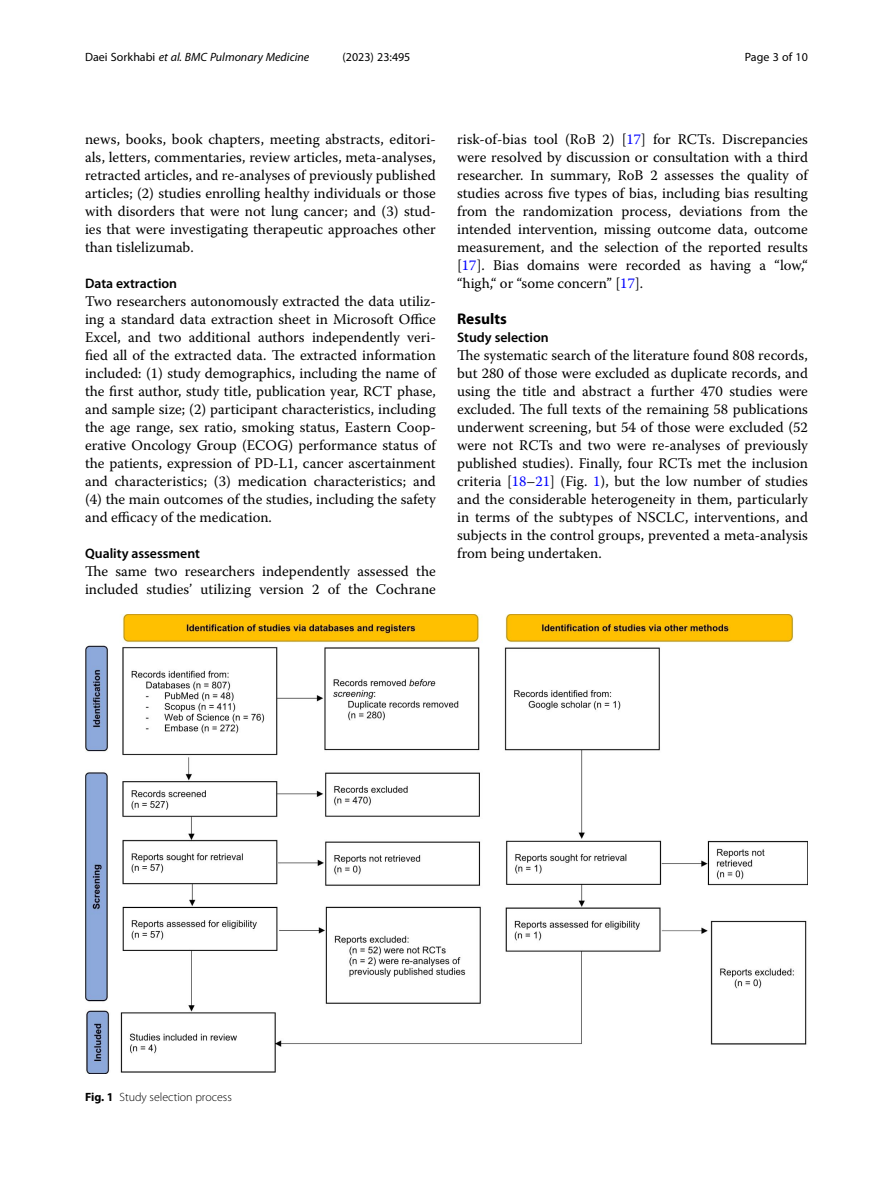
<style>
.page{position:relative;width:893px;height:1191px;background:#fff}
.page>*{position:absolute;margin:0;border:0;box-sizing:border-box;transform-origin:0 0}
.Head_1{font:700 15.45px "Myriad Pro";color:#000}
.Body_Text{font:14.7px/18px "Warnock Pro";color:#000;text-align:justify}
.Head_2{font:600 13.8px "Myriad Pro";color:#000}
.Head_2_After_1{font:600 13.8px "Myriad Pro";color:#000}
.t1{font:italic 12px "Myriad Pro";color:#000}
.Figure_Caption{font:300 12px "Myriad Pro";color:#000}
.t2{font:12px "Myriad Pro";color:#000}
.s1{font-style:normal}
.s2{color:#00f}
.s3{font-weight:700}
</style>
<div class="page">
<img style="left:85px;top:615px;width:723px;height:459px">
<p class="t1" style="left:85px;top:50px;width:226px"><span class="s1">Daei Sorkhabi</span> et al. BMC Pulmonary Medicine</p>
<p class="t2" style="left:342px;top:50px;width:70px">(2023) 23:495</p>
<p class="t2" style="left:745px;top:50px;width:65px">Page 3 of 10</p>
<p class="Body_Text" style="left:85px;top:130px;width:352px">news, books, book chapters, meeting abstracts, editori&shy;als, letters, commentaries, review articles, meta-analyses, retracted articles, and re-analyses of previously published articles; (2) studies enrolling healthy individuals or those with disorders that were not lung cancer; and (3) stud&shy;ies that were investigating therapeutic approaches other than tislelizumab.</p>
<p class="Head_2" style="left:85px;top:275px;width:94px">Data extraction</p>
<p class="Body_Text" style="left:85px;top:292px;width:352px">Two researchers autonomously extracted the data utiliz&shy;ing a standard data extraction sheet in Microsoft Office Excel, and two additional authors independently veri&shy;fied all of the extracted data. The extracted information included: (1) study demographics, including the name of the first author, study title, publication year, RCT phase, and sample size; (2) participant characteristics, including the age range, sex ratio, smoking status, Eastern Coop&shy;erative Oncology Group (ECOG) performance status of the patients, expression of PD-L1, cancer ascertainment and characteristics; (3) medication characteristics; and (4) the main outcomes of the studies, including the safety and efficacy of the medication.</p>
<p class="Head_2" style="left:85px;top:545px;width:117px">Quality assessment</p>
<p class="Body_Text" style="left:85px;top:562px;width:352px">The same two researchers independently assessed the included studies’ utilizing version 2 of the Cochrane</p>
<p class="Body_Text" style="left:457px;top:130px;width:352px">risk-of-bias tool (RoB 2) [<span class="s2">17</span>] for RCTs. Discrepancies were resolved by discussion or consultation with a third researcher. In summary, RoB 2 assesses the quality of studies across five types of bias, including bias resulting from the randomization process, deviations from the intended intervention, missing outcome data, outcome measurement, and the selection of the reported results [<span class="s2">17</span>]. Bias domains were recorded as having a “low,“ “high,“ or “some concern” [<span class="s2">17</span>].</p>
<p class="Head_1" style="left:457px;top:309px;width:51px">Results</p>
<p class="Head_2_After_1" style="left:457px;top:329px;width:93px">Study selection</p>
<p class="Body_Text" style="left:457px;top:346px;width:352px">The systematic search of the literature found 808 records, but 280 of those were excluded as duplicate records, and using the title and abstract a further 470 studies were excluded. The full texts of the remaining 58 publications underwent screening, but 54 of those were excluded (52 were not RCTs and two were re-analyses of previously published studies). Finally, four RCTs met the inclusion criteria [<span class="s2">18</span>–<span class="s2">21</span>] (Fig. <span class="s2">1</span>), but the low number of studies and the considerable heterogeneity in them, particularly in terms of the subtypes of NSCLC, interventions, and subjects in the control groups, prevented a meta-analysis from being undertaken.</p>
<p class="Figure_Caption" style="left:85px;top:1090px;width:148px"><span class="s3">Fig. 1</span> Study selection process</p>
</div>
